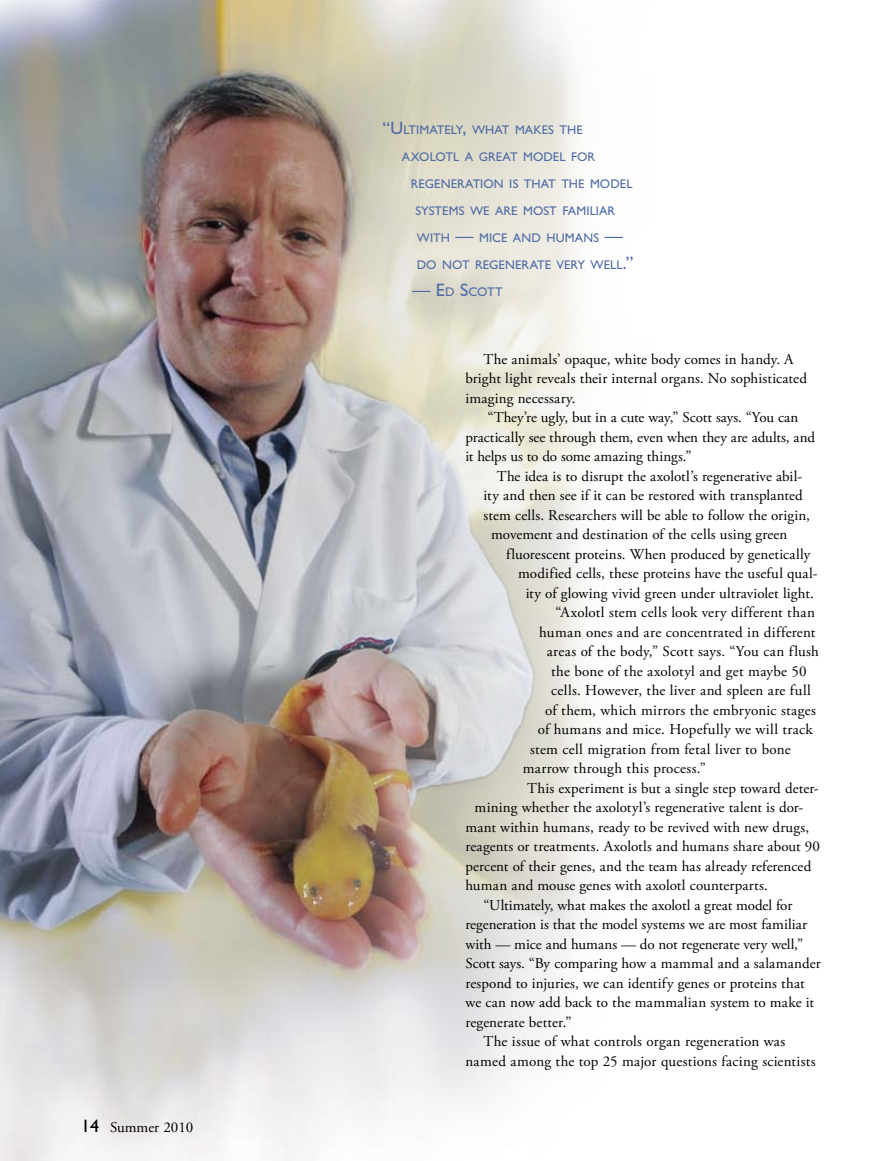
<style>
.page{position:relative;width:878px;height:1161px;background:#fff}
.page>*{position:absolute;margin:0;border:0;box-sizing:border-box;transform-origin:0 0}
.t1{font:15px/19.5px "Adobe Garamond Pro";letter-spacing:.01em;color:#000}
.t2{font:15px "Adobe Garamond Pro";letter-spacing:-.01em;color:#000}
.t3{font:15px "Adobe Garamond";color:#000}
.t4{font:12.6px "Gill Sans";letter-spacing:.005em;color:#4e6ba6}
.s1{font-family:"Gill Sans";font-size:18px}
.s2{font-size:18px}
</style>
<div class="page">
<img style="left:0;top:0;width:587px;height:1161px">
<p class="t3" style="left:81px;top:1119px;width:114px"><span class="s1">14</span> Summer 2010</p>
<p class="t4" style="left:382px;top:123px;width:202px"><span class="s2">“U</span>LTIMATELY<span class="s2">,</span> WHAT MAKES THE</p>
<p class="t4" style="left:402px;top:150px;width:195px">AXOLOTL A GREAT MODEL FOR</p>
<p class="t4" style="left:411px;top:177px;width:223px">REGENERATION IS THAT THE MODEL</p>
<p class="t4" style="left:415px;top:204px;width:201px">SYSTEMS WE ARE MOST FAMILIAR</p>
<p class="t4" style="left:417px;top:231px;width:207px">WITH <span class="s2">—</span> MICE AND HUMANS <span class="s2">—</span></p>
<p class="t4" style="left:417px;top:258px;width:218px">DO NOT REGENERATE VERY WELL<span class="s2">.”</span></p>
<p class="t4" style="left:412px;top:285px;width:92px"><span class="s2">— E</span>D <span class="s2">S</span>COTT</p>
<p class="t1" style="left:465px;top:350px;width:343px;text-indent:18px">The animals’ opaque, white body comes in handy. A bright light reveals their internal organs. No sophisticated imaging necessary.</p>
<p class="t1" style="left:465px;top:408px;width:351px;text-indent:22px">“They’re ugly, but in a cute way,” Scott says. “You can practically see through them, even when they are adults, and it helps us to do some amazing things.”</p>
<p class="t1" style="left:497px;top:467px;width:307px">The idea is to disrupt the axolotl’s regenerative abil-</p>
<p class="t1" style="left:483px;top:486px;width:321px">ity and then see if it can be restored with transplanted</p>
<p class="t1" style="left:483px;top:506px;width:328px">stem cells. Researchers will be able to follow the origin,</p>
<p class="t1" style="left:491px;top:525px;width:298px">movement and destination of the cells using green</p>
<p class="t1" style="left:506px;top:545px;width:306px">fluorescent proteins. When produced by genetically</p>
<p class="t1" style="left:518px;top:564px;width:301px">modified cells, these proteins have the useful qual-</p>
<p class="t1" style="left:525px;top:584px;width:290px">ity of glowing vivid green under ultraviolet light.</p>
<p class="t1" style="left:555px;top:603px;width:261px">“Axolotl stem cells look very different than</p>
<p class="t1" style="left:539px;top:623px;width:278px">human ones and are concentrated in different</p>
<p class="t1" style="left:546px;top:642px;width:274px">areas of the body,” Scott says. “You can flush</p>
<p class="t1" style="left:551px;top:662px;width:257px">the bone of the axolotyl and get maybe 50</p>
<p class="t1" style="left:551px;top:681px;width:261px">cells. However, the liver and spleen are full</p>
<p class="t1" style="left:545px;top:701px;width:272px">of them, which mirrors the embryonic stages</p>
<p class="t1" style="left:537px;top:720px;width:276px">of humans and mice. Hopefully we will track</p>
<p class="t1" style="left:530px;top:740px;width:262px">stem cell migration from fetal liver to bone</p>
<p class="t1" style="left:522px;top:759px;width:185px">marrow through this process.”</p>
<p class="t1" style="left:527px;top:779px;width:293px">This experiment is but a single step toward deter-</p>
<p class="t1" style="left:474px;top:798px;width:330px">mining whether the axolotyl’s regenerative talent is dor-</p>
<p class="t1" style="left:465px;top:818px;width:345px">mant within humans, ready to be revived with new drugs,</p>
<p class="t1" style="left:465px;top:837px;width:356px">reagents or treatments. Axolotls and humans share about 90</p>
<p class="t1" style="left:465px;top:857px;width:347px">percent of their genes, and the team has already referenced</p>
<p class="t1" style="left:465px;top:876px;width:304px">human and mouse genes with axolotl counterparts.</p>
<p class="t1" style="left:483px;top:896px;width:310px">“Ultimately, what makes the axolotl a great model for</p>
<p class="t1" style="left:465px;top:915px;width:343px">regeneration is that the model systems we are most familiar</p>
<p class="t2" style="left:465px;top:935px;width:339px">with — mice and humans — do not regenerate very well,”</p>
<p class="t1" style="left:465px;top:954px;width:357px">Scott says. “By comparing how a mammal and a salamander</p>
<p class="t1" style="left:465px;top:974px;width:341px">respond to injuries, we can identify genes or proteins that</p>
<p class="t1" style="left:465px;top:993px;width:350px">we can now add back to the mammalian system to make it</p>
<p class="t1" style="left:465px;top:1013px;width:108px">regenerate better.”</p>
<p class="t1" style="left:483px;top:1032px;width:303px">The issue of what controls organ regeneration was</p>
<p class="t1" style="left:465px;top:1052px;width:352px">named among the top 25 major questions facing scientists</p>
</div>
